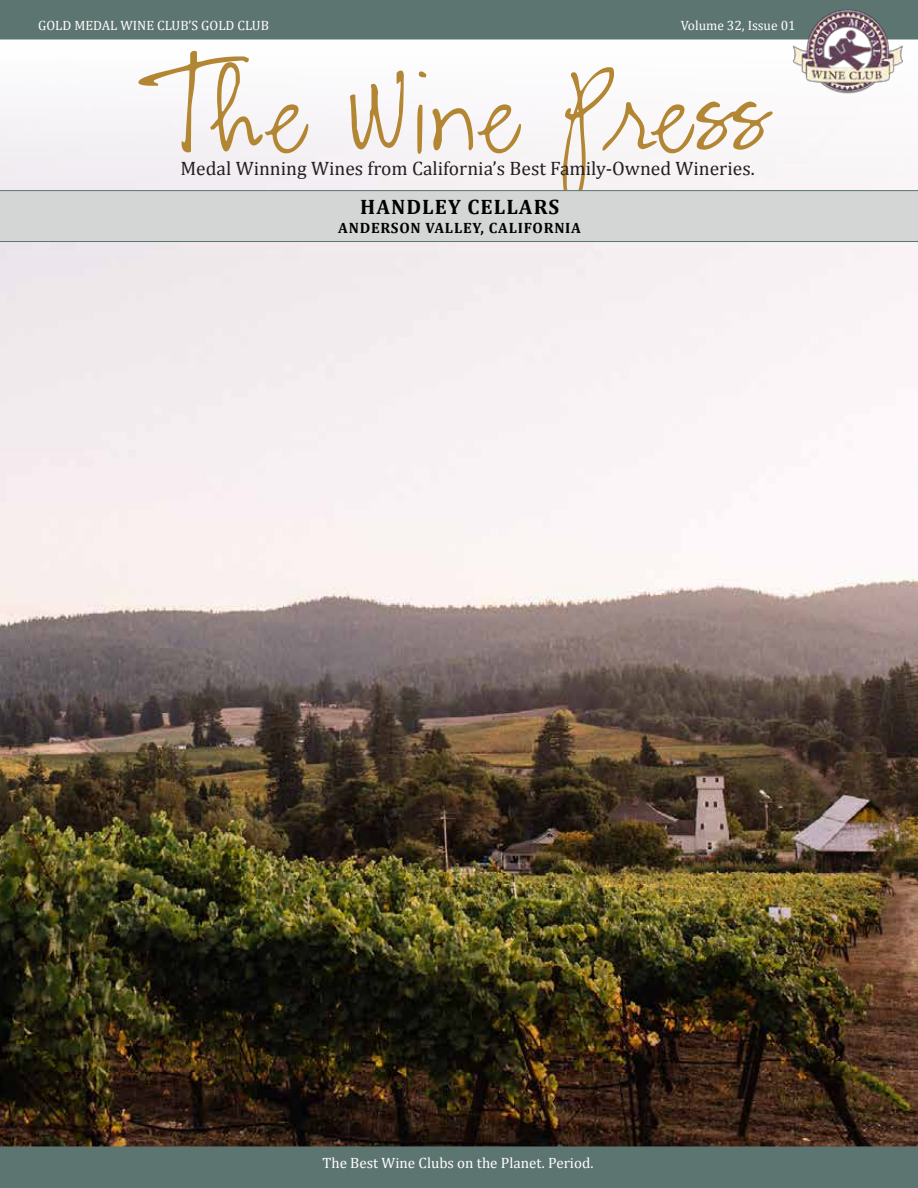
<style>
.page{position:relative;width:918px;height:1188px;background:#fff}
.page>*{position:absolute;margin:0;border:0;box-sizing:border-box;transform-origin:0 0}
.t1{font:111px "CK Alis Hand";letter-spacing:.01em;color:#b38634}
.t2{font:700 21px "Cambria";letter-spacing:.05em;color:#000}
.t3{font:19.5px "Cambria";color:#241f1f}
.t4{font:15px "Cambria";color:#fff}
.t5{font:700 15px "Cambria";letter-spacing:.05em;color:#000}
.t6{font:13.5px "Cambria";color:#fff}
</style>
<div class="page">
<img style="left:0;top:39px;width:918px;height:1107px">
<div style="left:0;top:0;width:918px;height:39px;background:#5d7570"></div>
<img style="left:777px;top:10px;width:141px;height:87px">
<div style="left:0;top:1146px;width:918px;height:42px;background:#5d7570"></div>
<div style="left:0;top:191px;width:918px;height:50px;background:#d3d6d5"></div>
<hr style="left:0;top:190px;width:918px;height:1px;background:#5d7570">
<hr style="left:0;top:241px;width:918px;height:1px;background:#5d7570">
<p class="t6" style="left:38px;top:18px;width:232px">GOLD MEDAL WINE CLUB’S GOLD CLUB</p>
<p class="t6" style="left:681px;top:18px;width:116px">Volume 32, Issue 01</p>
<h1 class="t1" style="left:152px;top:46px;width:617px">The Wine Press</h1>
<p class="t3" style="left:180px;top:157px;width:576px">Medal Winning Wines from California’s Best Family-Owned Wineries.</p>
<p class="t2" style="left:360px;top:192px;width:201px">HANDLEY CELLARS</p>
<p class="t5" style="left:338px;top:218px;width:244px">ANDERSON VALLEY, CALIFORNIA</p>
<p class="t4" style="left:323px;top:1154px;width:273px">The Best Wine Clubs on the Planet. Period.</p>
</div>
